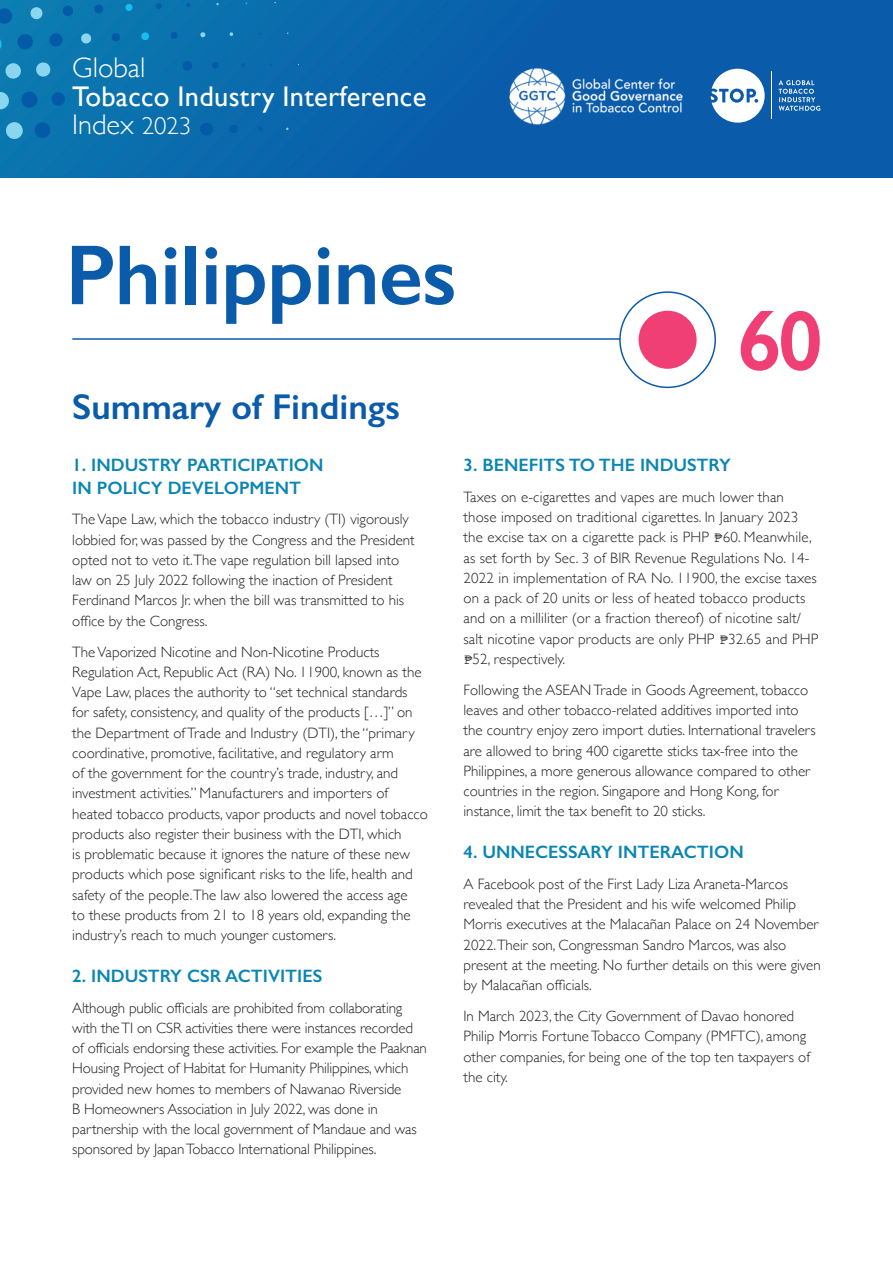
<style>
.page{position:relative;width:893px;height:1263px;background:#fff}
.page>*{position:absolute;margin:0;border:0;box-sizing:border-box;transform-origin:0 0}
.t1{font:600 85.5px "Gill Sans";letter-spacing:-.01em;color:#0b5bab}
.t2{font:600 85.5px "Gill Sans";color:#ef3f75}
.t3{font:600 36px "Gill Sans";color:#0b5bab}
.t4{font:28.5px/28.5px "Gill Sans";letter-spacing:.01em;color:#fff}
.t5{font:300 28.5px "Gill Sans";color:#fff}
.t6{font:600 18px/22.5px "Gill Sans";color:#0b86b3}
.Body_Copy{font:300 15px/20.2px "Gill Sans";color:#231f20}
.s1{font-weight:300}
.s2{font-weight:300;font-size:24.75px}
.s3{font-family:"Courier New";font-weight:400}
</style>
<div class="page">
<div style="left:0;top:0;width:893px;height:177px;background:linear-gradient(to right,#0a74ae,#0b54aa)"></div>
<svg style="left:0;top:92px;width:10px;height:17px"></svg>
<svg style="left:5px;top:122px;width:19px;height:17px"></svg>
<svg style="left:15px;top:152px;width:19px;height:1px"></svg>
<svg style="left:0;top:35px;width:3px;height:18px"></svg>
<svg style="left:4px;top:63px;width:18px;height:16px"></svg>
<svg style="left:20px;top:91px;width:19px;height:18px"></svg>
<svg style="left:34px;top:121px;width:17px;height:18px"></svg>
<svg style="left:43px;top:153px;width:18px;height:1px"></svg>
<svg style="left:0;top:7px;width:13px;height:18px"></svg>
<svg style="left:16px;top:33px;width:18px;height:18px"></svg>
<svg style="left:35px;top:62px;width:16px;height:15px"></svg>
<svg style="left:51px;top:91px;width:15px;height:16px"></svg>
<svg style="left:62px;top:123px;width:16px;height:14px"></svg>
<svg style="left:30px;top:7px;width:13px;height:12px"></svg>
<svg style="left:48px;top:32px;width:16px;height:15px"></svg>
<svg style="left:65px;top:61px;width:15px;height:15px"></svg>
<svg style="left:80px;top:92px;width:13px;height:13px"></svg>
<svg style="left:91px;top:123px;width:14px;height:13px"></svg>
<svg style="left:62px;top:5px;width:12px;height:12px"></svg>
<svg style="left:80px;top:33px;width:12px;height:10px"></svg>
<svg style="left:96px;top:62px;width:12px;height:11px"></svg>
<svg style="left:109px;top:93px;width:12px;height:10px"></svg>
<svg style="left:119px;top:124px;width:12px;height:11px"></svg>
<svg style="left:94px;top:4px;width:10px;height:10px"></svg>
<svg style="left:111px;top:32px;width:10px;height:10px"></svg>
<svg style="left:125px;top:62px;width:11px;height:10px"></svg>
<svg style="left:137px;top:92px;width:11px;height:11px"></svg>
<svg style="left:147px;top:124px;width:11px;height:10px"></svg>
<svg style="left:125px;top:3px;width:8px;height:8px"></svg>
<svg style="left:141px;top:32px;width:9px;height:9px"></svg>
<svg style="left:153px;top:61px;width:12px;height:11px"></svg>
<svg style="left:163px;top:91px;width:15px;height:13px"></svg>
<svg style="left:173px;top:123px;width:13px;height:12px"></svg>
<svg style="left:156px;top:3px;width:6px;height:6px"></svg>
<svg style="left:170px;top:32px;width:8px;height:7px"></svg>
<svg style="left:182px;top:60px;width:11px;height:11px"></svg>
<svg style="left:191px;top:90px;width:14px;height:14px"></svg>
<svg style="left:199px;top:122px;width:15px;height:14px"></svg>
<svg style="left:186px;top:3px;width:5px;height:4px"></svg>
<svg style="left:200px;top:32px;width:6px;height:5px"></svg>
<svg style="left:211px;top:62px;width:8px;height:7px"></svg>
<svg style="left:221px;top:93px;width:9px;height:8px"></svg>
<svg style="left:229px;top:124px;width:9px;height:10px"></svg>
<svg style="left:229px;top:32px;width:4px;height:4px"></svg>
<svg style="left:241px;top:63px;width:4px;height:4px"></svg>
<svg style="left:251px;top:94px;width:4px;height:5px"></svg>
<svg style="left:258px;top:126px;width:5px;height:5px"></svg>
<svg style="left:711px;top:69px;width:54px;height:54px"></svg>
<div style="left:733px;top:92px;width:8px;height:8px;background:#fff;border-radius:50%"></div>
<hr style="left:772px;top:71px;width:1px;height:48px;background:#fff">
<svg style="left:778px;top:80px;width:42px;height:31px"></svg>
<img style="left:497px;top:57px;width:193px;height:77px">
<hr style="left:72px;top:338px;width:571px;height:2px;background:#0b5bab">
<div style="left:620px;top:292px;width:95px;height:95px;background:#fff;border-radius:50%"></div>
<div style="left:619px;top:291px;width:97px;height:97px;border:2px solid #0b5bab;border-radius:50%"></div>
<div style="left:639px;top:311px;width:58px;height:58px;background:#ef3f75;border-radius:50%"></div>
<h3 class="t5" style="left:72px;top:45px;width:75px">Global</h3>
<h3 class="t4" style="left:72px;top:81px;width:356px">Tobacco Industry Interference<br><span class="s1">Index</span> <span class="s2">2023</span></h3>
<h1 class="t1" style="left:65px;top:224px;width:393px">Philippines</h1>
<h2 class="t3" style="left:72px;top:385px;width:329px">Summary of Findings</h2>
<h3 class="t6" style="left:72px;top:453px;width:253px">1. INDUSTRY PARTICIPATION<br>IN POLICY DEVELOPMENT</h3>
<p class="Body_Copy" style="left:72px;top:509px;width:344px">The Vape Law, which the tobacco industry (TI) vigorously lobbied for, was passed by the Congress and the President opted not to veto it.The vape regulation bill lapsed into law on 25 July 2022 following the inaction of President Ferdinand Marcos Jr. when the bill was transmitted to his office by the Congress.</p>
<p class="Body_Copy" style="left:72px;top:641px;width:357px">The Vaporized Nicotine and Non-Nicotine Products Regulation Act, Republic Act (RA) No. 11900, known as the Vape Law, places the authority to “set technical standards<br>for safety, consistency, and quality of the products […]” on the Department of Trade and Industry (DTI), the “primary coordinative, promotive, facilitative, and regulatory arm<br>of the government for the country’s trade, industry, and investment activities.” Manufacturers and importers of heated tobacco products, vapor products and novel tobacco products also register their business with the DTI, which<br>is problematic because it ignores the nature of these new products which pose significant risks to the life, health and safety of the people.The law also lowered the access age<br>to these products from 21 to 18 years old, expanding the industry’s reach to much younger customers.</p>
<h3 class="t6" style="left:72px;top:964px;width:251px">2. INDUSTRY CSR ACTIVITIES</h3>
<p class="Body_Copy" style="left:72px;top:997px;width:356px">Although public officials are prohibited from collaborating with the TI on CSR activities there were instances recorded of officials endorsing these activities. For example the Paaknan Housing Project of Habitat for Humanity Philippines, which provided new homes to members of Nawanao Riverside<br>B Homeowners Association in July 2022, was done in partnership with the local government of Mandaue and was sponsored by Japan Tobacco International Philippines.</p>
<h1 class="t2" style="left:737px;top:289px;width:88px">60</h1>
<h3 class="t6" style="left:463px;top:453px;width:269px">3. BENEFITS TO THE INDUSTRY</h3>
<p class="Body_Copy" style="left:463px;top:486px;width:356px">Taxes on e-cigarettes and vapes are much lower than those imposed on traditional cigarettes. In January 2023 the excise tax on a cigarette pack is PHP <span class="s3">₱</span>60. Meanwhile, as set forth by Sec. 3 of BIR Revenue Regulations No. 14- 2022 in implementation of RA No. 11900, the excise taxes on a pack of 20 units or less of heated tobacco products and on a milliliter (or a fraction thereof) of nicotine salt/ salt nicotine vapor products are only PHP <span class="s3">₱</span>32.65 and PHP <span class="s3">₱</span>52, respectively.</p>
<p class="Body_Copy" style="left:463px;top:679px;width:354px">Following the ASEAN Trade in Goods Agreement, tobacco leaves and other tobacco-related additives imported into the country enjoy zero import duties. International travelers are allowed to bring 400 cigarette sticks tax-free into the Philippines, a more generous allowance compared to other countries in the region. Singapore and Hong Kong, for instance, limit the tax benefit to 20 sticks.</p>
<h3 class="t6" style="left:463px;top:840px;width:282px">4. UNNECESSARY INTERACTION</h3>
<p class="Body_Copy" style="left:463px;top:873px;width:359px">A Facebook post of the First Lady Liza Araneta-Marcos revealed that the President and his wife welcomed Philip Morris executives at the Malacañan Palace on 24 November 2022.Their son, Congressman Sandro Marcos, was also present at the meeting. No further details on this were given by Malacañan officials.</p>
<p class="Body_Copy" style="left:463px;top:1005px;width:348px">In March 2023, the City Government of Davao honored Philip Morris Fortune Tobacco Company (PMFTC), among other companies, for being one of the top ten taxpayers of the city.</p>
</div>
